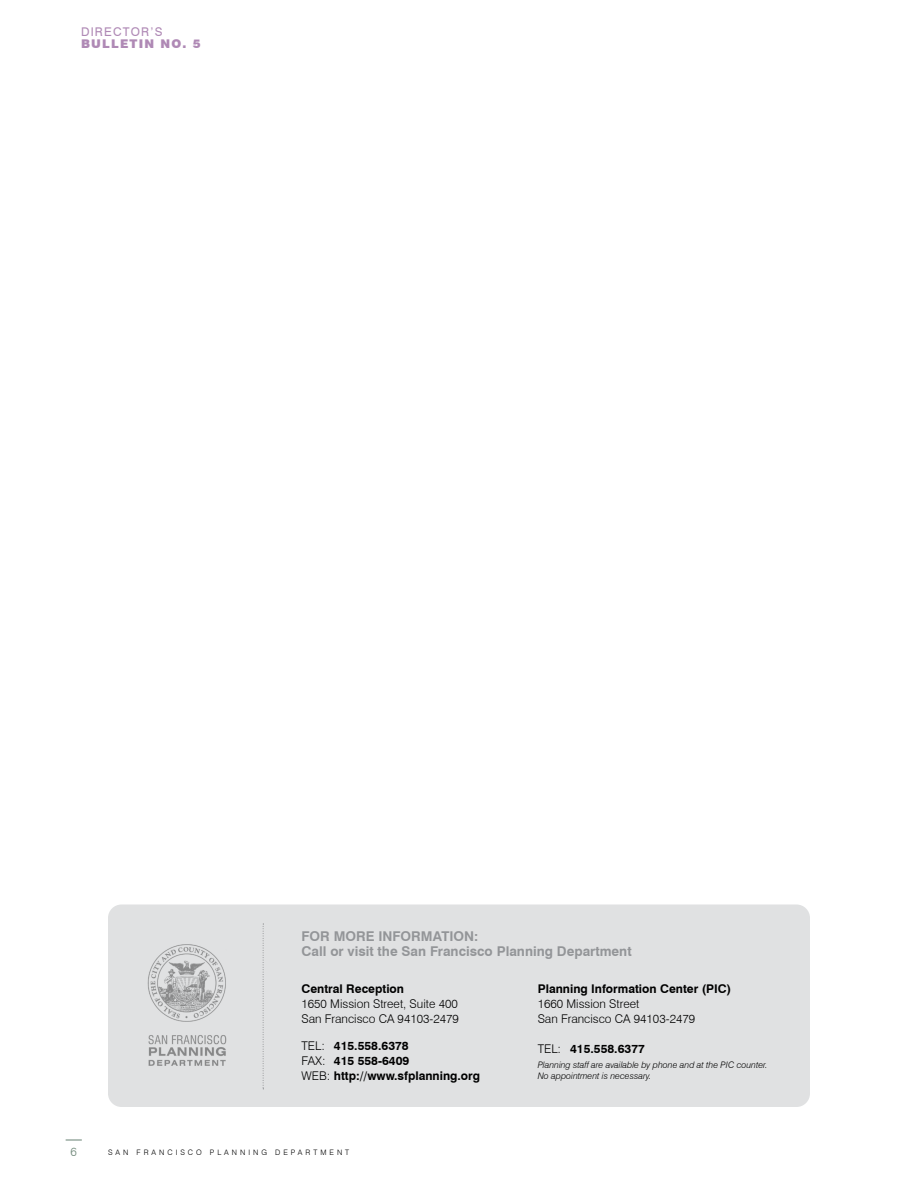
<style>
.page{position:relative;width:918px;height:1188px;background:#fff}
.page>*{position:absolute;margin:0;border:0;box-sizing:border-box;transform-origin:0 0}
.t1{font:700 13.5px/15px "Swiss 721 BT";color:#939598}
.t2{font:700 12px/15px "Swiss 721 BT";color:#000}
.t3{font:300 12px/15px "Swiss 721 BT";color:#000}
.t4{font:900 12px "Swiss 721 BT";letter-spacing:.1em;color:#af89b5}
.t5{font:12px "Swiss 721 BT";letter-spacing:.1em;color:#af89b5}
.t6{font:300 12px "Swiss 721 BT";color:#6e8778}
.t7{font:italic 300 9px/10.5px "Swiss 721 BT";color:#000}
.t8{font:300 7.5px "Swiss 721 BT";letter-spacing:.4em;color:#000}
.s1{font-weight:300}
</style>
<div class="page">
<svg style="left:66px;top:1139px;width:16px;height:2px"></svg>
<div style="left:108px;top:904px;width:702px;height:203px;background:#e0e1e2;border-radius:14px"></div>
<svg style="left:263px;top:924px;width:1px;height:165px"></svg>
<img style="left:147px;top:944px;width:80px;height:122px">
<p class="t5" style="left:81px;top:25px;width:83px">DIRECTOR’S</p>
<p class="t4" style="left:81px;top:37px;width:121px">BULLETIN NO. 5</p>
<p class="t1" style="left:302px;top:929px;width:332px">FOR MORE INFORMATION:<br>Call or visit the San Francisco Planning Department</p>
<p class="t2" style="left:302px;top:981px;width:104px">Central Reception</p>
<p class="t3" style="left:302px;top:996px;width:159px">1650 Mission Street, Suite 400<br>San Francisco CA 94103-2479</p>
<p class="t2" style="left:302px;top:1038px;width:180px"><span class="s1">TEL:</span> 415.558.6378<br><span class="s1">FAX:</span> 415 558-6409<br><span class="s1">WEB:</span> http://www.sfplanning.org</p>
<p class="t2" style="left:538px;top:981px;width:195px">Planning Information Center (PIC)</p>
<p class="t3" style="left:538px;top:996px;width:159px">1660 Mission Street<br>San Francisco CA 94103-2479</p>
<p class="t2" style="left:538px;top:1041px;width:109px"><span class="s1">TEL:</span> 415.558.6377</p>
<p class="t7" style="left:538px;top:1059px;width:231px">Planning staff are available by phone and at the PIC counter.<br>No appointment is necessary.</p>
<p class="t6" style="left:70px;top:1145px;width:8px">6</p>
<p class="t8" style="left:108px;top:1148px;width:243px">SAN FRANCISCO PLANNING DEPARTMENT</p>
</div>
